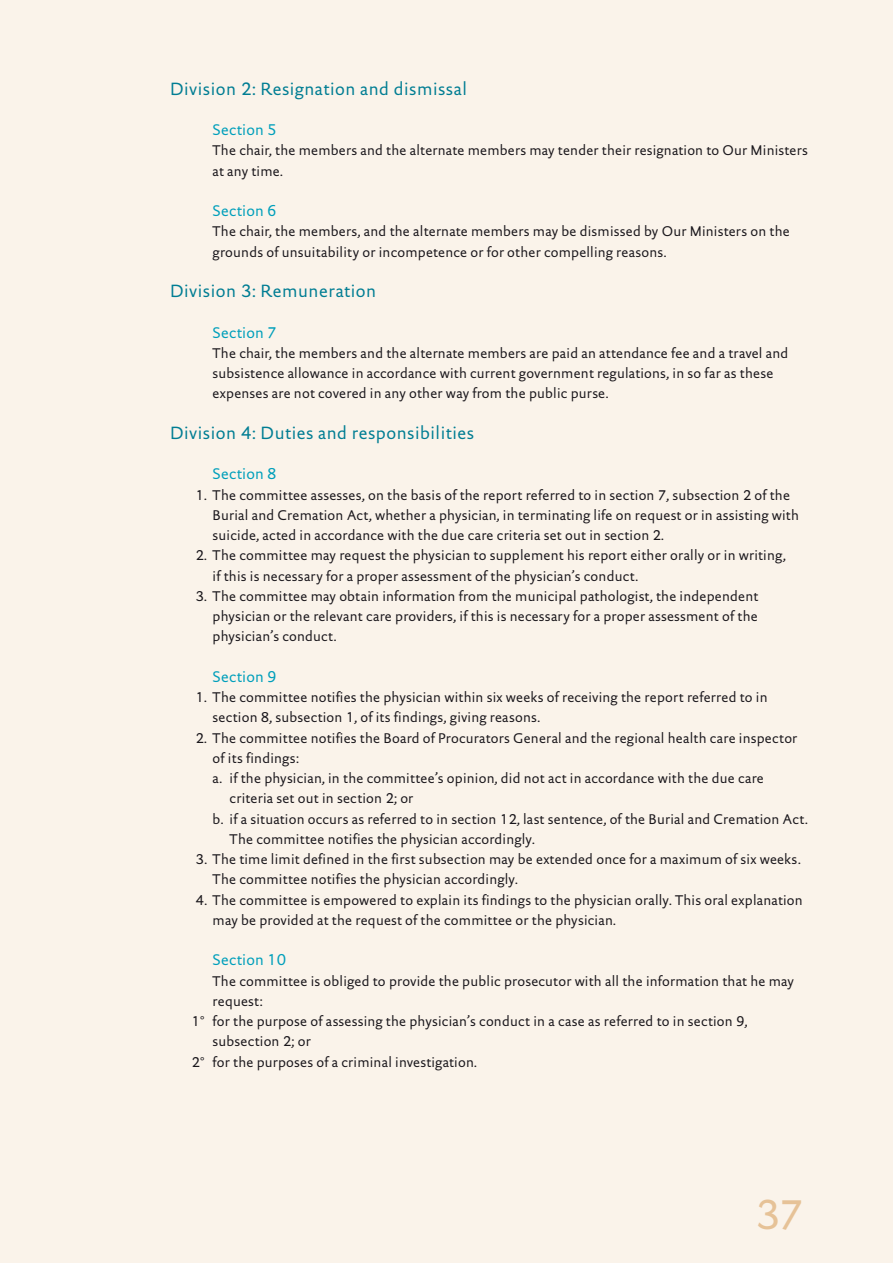
<style>
.page{position:relative;width:893px;height:1263px;background:#faf3ea}
.page>*{position:absolute;margin:0;border:0;box-sizing:border-box;transform-origin:0 0}
.t1{font:42px "DTL Documenta Sans TOT";color:#e6c297}
.t2{font:18px "DTL Documenta Sans TOT";letter-spacing:.03em;color:#007d93}
.t3{font:15.75px "DTL Documenta Sans TOT";letter-spacing:.01em;color:#009fbb}
.t4{font:14.25px/20.2px "DTL Documenta Sans TOT";letter-spacing:.015em;color:#1a171c}
</style>
<div class="page">
<p class="t2" style="left:170px;top:77px;width:299px">Division 2: Resignation and dismissal</p>
<p class="t3" style="left:213px;top:120px;width:66px">Section 5</p>
<p class="t4" style="left:213px;top:140px;width:597px">The chair, the members and the alternate members may tender their resignation to Our Ministers at any time.</p>
<p class="t3" style="left:213px;top:201px;width:66px">Section 6</p>
<p class="t4" style="left:213px;top:221px;width:579px">The chair, the members, and the alternate members may be dismissed by Our Ministers on the grounds of unsuitability or incompetence or for other compelling reasons.</p>
<p class="t2" style="left:170px;top:280px;width:208px">Division 3: Remuneration</p>
<p class="t3" style="left:213px;top:323px;width:66px">Section 7</p>
<p class="t4" style="left:213px;top:343px;width:577px">The chair, the members and the alternate members are paid an attendance fee and a travel and subsistence allowance in accordance with current government regulations, in so far as these expenses are not covered in any other way from the public purse.</p>
<p class="t2" style="left:170px;top:422px;width:305px">Division 4: Duties and responsibilities</p>
<p class="t3" style="left:213px;top:464px;width:66px">Section 8</p>
<p class="t4" style="left:213px;top:484px;width:588px;text-indent:-17px">1. The committee assesses, on the basis of the report referred to in section 7, subsection 2 of the<br>Burial and Cremation Act, whether a physician, in terminating life on request or in assisting with suicide, acted in accordance with the due care criteria set out in section 2.</p>
<p class="t4" style="left:213px;top:545px;width:575px;text-indent:-17px">2. The committee may request the physician to supplement his report either orally or in writing, if this is necessary for a proper assessment of the physician’s conduct.</p>
<p class="t4" style="left:213px;top:586px;width:547px;text-align:justify;text-indent:-17px">3. The committee may obtain information from the municipal pathologist, the independent physician or the relevant care providers, if this is necessary for a proper assessment of the physician’s conduct.</p>
<p class="t3" style="left:213px;top:667px;width:66px">Section 9</p>
<p class="t4" style="left:213px;top:687px;width:556px;text-indent:-17px">1. The committee notifies the physician within six weeks of receiving the report referred to in section 8, subsection 1, of its findings, giving reasons.</p>
<p class="t4" style="left:196px;top:727px;width:603px">2. The committee notifies the Board of Procurators General and the regional health care inspector</p>
<p class="t4" style="left:213px;top:748px;width:88px">of its findings:</p>
<p class="t4" style="left:213px;top:768px;width:553px">a. if the physician, in the committee’s opinion, did not act in accordance with the due care</p>
<p class="t4" style="left:230px;top:788px;width:185px">criteria set out in section 2; or</p>
<p class="t4" style="left:213px;top:808px;width:597px">b. if a situation occurs as referred to in section 12, last sentence, of the Burial and Cremation Act.</p>
<p class="t4" style="left:230px;top:829px;width:307px">The committee notifies the physician accordingly.</p>
<p class="t4" style="left:213px;top:849px;width:590px;text-indent:-17px">3. The time limit defined in the first subsection may be extended once for a maximum of six weeks.<br>The committee notifies the physician accordingly.</p>
<p class="t4" style="left:213px;top:889px;width:592px;text-indent:-17px">4. The committee is empowered to explain its findings to the physician orally. This oral explanation may be provided at the request of the committee or the physician.</p>
<p class="t3" style="left:213px;top:950px;width:75px">Section 10</p>
<p class="t4" style="left:213px;top:970px;width:583px">The committee is obliged to provide the public prosecutor with all the information that he may</p>
<p class="t4" style="left:213px;top:991px;width:52px">request:</p>
<p class="t4" style="left:191px;top:1011px;width:558px">1° for the purpose of assessing the physician’s conduct in a case as referred to in section 9,</p>
<p class="t4" style="left:213px;top:1031px;width:100px">subsection 2; or</p>
<p class="t4" style="left:191px;top:1051px;width:287px">2° for the purposes of a criminal investigation.</p>
<h1 class="t1" style="left:755px;top:1189px;width:50px">37</h1>
</div>
